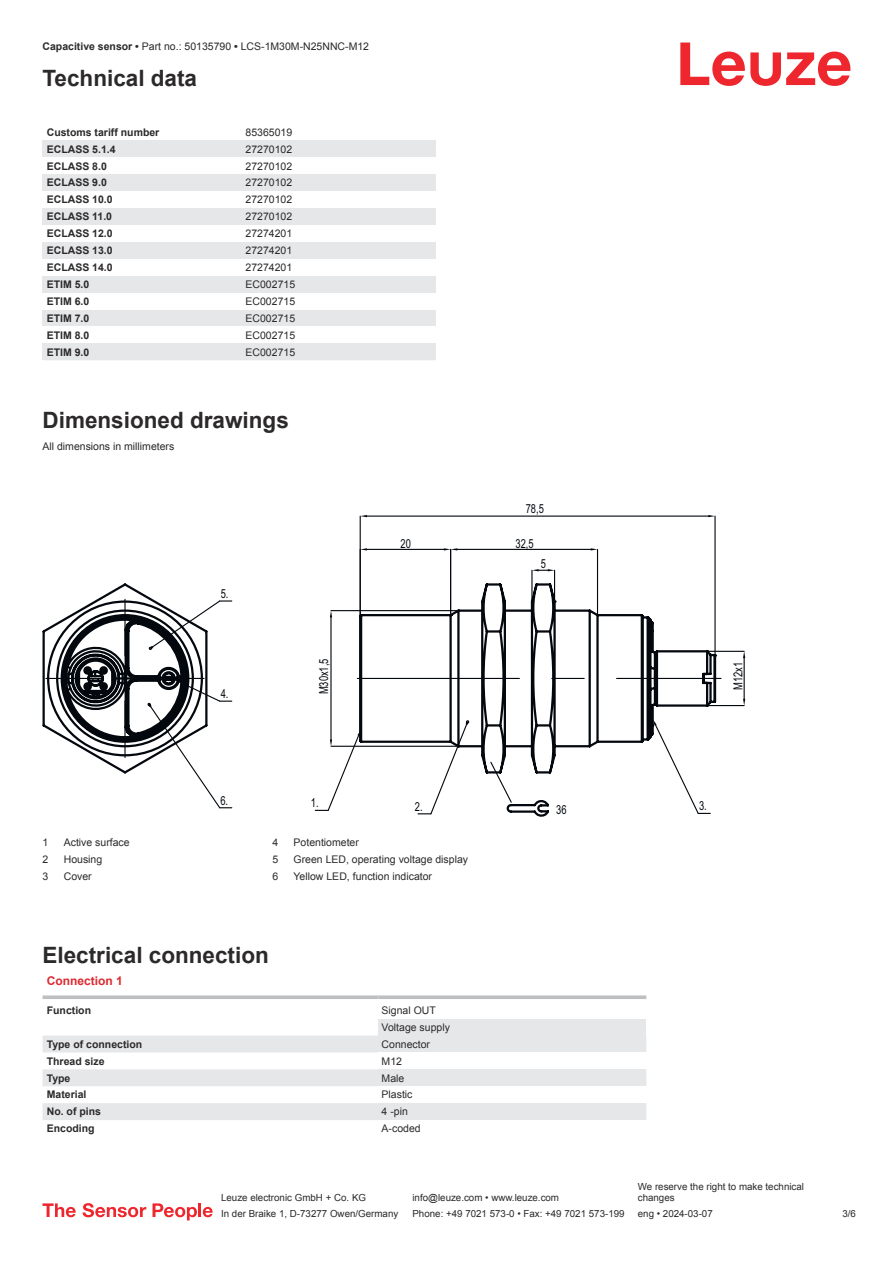
<style>
.page{position:relative;width:893px;height:1263px;background:#fff}
.page>*{position:absolute;margin:0;border:0;box-sizing:border-box;transform-origin:0 0}
.t1{font:700 22.5px "Arial";color:#2b292a}
.t2{font:12.45px "Arial";color:#03080e;scale:.75 1}
.t3{font:700 12px "Arial";color:#db2a30}
.t4{font:10.5px/17px "Arial";color:#2b292a}
.t5{font:700 10.5px "Arial";color:#2b292a}
.t6{font:9.75px/11.7px "Arial";color:#2b292a}
.s1{font-weight:700}
</style>
<div class="page">
<svg style="left:680px;top:43px;width:170px;height:43px"></svg>
<div style="left:43px;top:140px;width:199px;height:17px;background:#e6e7e9"></div>
<div style="left:242px;top:140px;width:194px;height:17px;background:#e6e7e9"></div>
<div style="left:43px;top:174px;width:199px;height:17px;background:#e6e7e9"></div>
<div style="left:242px;top:174px;width:194px;height:17px;background:#e6e7e9"></div>
<div style="left:43px;top:208px;width:199px;height:17px;background:#e6e7e9"></div>
<div style="left:242px;top:208px;width:194px;height:17px;background:#e6e7e9"></div>
<div style="left:43px;top:242px;width:199px;height:17px;background:#e6e7e9"></div>
<div style="left:242px;top:242px;width:194px;height:17px;background:#e6e7e9"></div>
<div style="left:43px;top:276px;width:199px;height:17px;background:#e6e7e9"></div>
<div style="left:242px;top:276px;width:194px;height:17px;background:#e6e7e9"></div>
<div style="left:43px;top:310px;width:199px;height:16px;background:#e6e7e9"></div>
<div style="left:242px;top:310px;width:194px;height:16px;background:#e6e7e9"></div>
<div style="left:43px;top:343px;width:199px;height:17px;background:#e6e7e9"></div>
<div style="left:242px;top:343px;width:194px;height:17px;background:#e6e7e9"></div>
<svg style="left:43px;top:1035px;width:335px;height:85px;fill:#e6e7e9"></svg>
<svg style="left:43px;top:995px;width:335px;height:4px"></svg>
<svg style="left:378px;top:995px;width:268px;height:4px"></svg>
<div style="left:378px;top:1019px;width:268px;height:16px;background:#e6e7e9"></div>
<div style="left:378px;top:1035px;width:268px;height:17px;background:#e6e7e9"></div>
<div style="left:378px;top:1069px;width:268px;height:17px;background:#e6e7e9"></div>
<div style="left:378px;top:1103px;width:268px;height:17px;background:#e6e7e9"></div>
<svg style="left:43px;top:1203px;width:33px;height:14px"></svg>
<svg style="left:83px;top:1203px;width:63px;height:14px"></svg>
<svg style="left:153px;top:1203px;width:44px;height:17px"></svg>
<hr style="left:198px;top:1203px;width:3px;height:14px;background:#ed272d">
<svg style="left:203px;top:1207px;width:10px;height:10px"></svg>
<svg style="left:357px;top:582px;width:360px;height:235px"></svg>
<hr style="left:367px;top:549px;width:77px;height:1px;background:#03080e">
<hr style="left:360px;top:516px;width:1px;height:100px;background:#03080e">
<hr style="left:714px;top:516px;width:2px;height:139px;background:#03080e">
<hr style="left:367px;top:515px;width:341px;height:2px;background:#03080e">
<svg style="left:360px;top:515px;width:7px;height:2px"></svg>
<svg style="left:708px;top:515px;width:7px;height:2px"></svg>
<hr style="left:450px;top:549px;width:1px;height:66px;background:#03080e">
<hr style="left:597px;top:549px;width:1px;height:66px;background:#03080e">
<hr style="left:457px;top:549px;width:134px;height:1px;background:#03080e">
<svg style="left:444px;top:548px;width:13px;height:2px"></svg>
<hr style="left:331px;top:610px;width:127px;height:1px;background:#03080e">
<hr style="left:331px;top:746px;width:127px;height:1px;background:#03080e">
<hr style="left:330px;top:617px;width:2px;height:122px;background:#03080e">
<svg style="left:330px;top:611px;width:2px;height:6px"></svg>
<hr style="left:707px;top:651px;width:37px;height:1px;background:#03080e">
<hr style="left:707px;top:705px;width:37px;height:1px;background:#03080e">
<hr style="left:744px;top:658px;width:1px;height:41px;background:#03080e">
<svg style="left:743px;top:651px;width:2px;height:7px"></svg>
<hr style="left:531px;top:570px;width:1px;height:31px;background:#03080e">
<hr style="left:554px;top:570px;width:1px;height:31px;background:#03080e">
<svg style="left:532px;top:569px;width:23px;height:2px"></svg>
<svg style="left:357px;top:678px;width:364px;height:1px"></svg>
<svg style="left:315px;top:729px;width:46px;height:83px"></svg>
<svg style="left:418px;top:720px;width:51px;height:95px"></svg>
<svg style="left:653px;top:719px;width:57px;height:96px"></svg>
<svg style="left:43px;top:583px;width:189px;height:226px"></svg>
<hr style="left:124px;top:599px;width:2px;height:57px;background:#03080e">
<hr style="left:46px;top:678px;width:56px;height:1px;background:#03080e">
<hr style="left:124px;top:701px;width:2px;height:56px;background:#03080e">
<hr style="left:148px;top:678px;width:56px;height:1px;background:#03080e">
<p class="t4" style="left:43px;top:39px;width:328px"><span class="s1">Capacitive sensor •</span> Part no.: 50135790 <span class="s1">•</span> LCS-1M30M-N25NNC-M12</p>
<h1 class="t1" style="left:43px;top:69px;width:156px">Technical data</h1>
<p class="t5" style="left:47px;top:128px;width:114px">Customs tariff number</p>
<p class="t4" style="left:246px;top:125px;width:48px">85365019</p>
<p class="t5" style="left:47px;top:145px;width:70px">ECLASS 5.1.4</p>
<p class="t4" style="left:246px;top:141px;width:48px">27270102</p>
<p class="t5" style="left:47px;top:162px;width:62px">ECLASS 8.0</p>
<p class="t4" style="left:246px;top:158px;width:48px">27270102</p>
<p class="t5" style="left:47px;top:179px;width:62px">ECLASS 9.0</p>
<p class="t4" style="left:246px;top:175px;width:48px">27270102</p>
<p class="t5" style="left:47px;top:195px;width:67px">ECLASS 10.0</p>
<p class="t4" style="left:246px;top:192px;width:48px">27270102</p>
<p class="t5" style="left:47px;top:212px;width:67px">ECLASS 11.0</p>
<p class="t4" style="left:246px;top:209px;width:48px">27270102</p>
<p class="t5" style="left:47px;top:229px;width:67px">ECLASS 12.0</p>
<p class="t4" style="left:246px;top:226px;width:48px">27274201</p>
<p class="t5" style="left:47px;top:246px;width:67px">ECLASS 13.0</p>
<p class="t4" style="left:246px;top:243px;width:48px">27274201</p>
<p class="t5" style="left:47px;top:263px;width:67px">ECLASS 14.0</p>
<p class="t4" style="left:246px;top:260px;width:48px">27274201</p>
<p class="t5" style="left:47px;top:280px;width:44px">ETIM 5.0</p>
<p class="t4" style="left:246px;top:277px;width:51px">EC002715</p>
<p class="t5" style="left:47px;top:297px;width:44px">ETIM 6.0</p>
<p class="t4" style="left:246px;top:294px;width:51px">EC002715</p>
<p class="t5" style="left:47px;top:314px;width:44px">ETIM 7.0</p>
<p class="t4" style="left:246px;top:311px;width:51px">EC002715</p>
<p class="t5" style="left:47px;top:331px;width:44px">ETIM 8.0</p>
<p class="t4" style="left:246px;top:327px;width:51px">EC002715</p>
<p class="t5" style="left:47px;top:348px;width:44px">ETIM 9.0</p>
<p class="t4" style="left:246px;top:344px;width:51px">EC002715</p>
<h1 class="t1" style="left:43px;top:411px;width:248px">Dimensioned drawings</h1>
<p class="t4" style="left:43px;top:439px;width:133px">All dimensions in millimeters</p>
<p class="t2" style="left:221px;top:589px;width:12px">5.</p>
<p class="t2" style="left:221px;top:689px;width:12px">4.</p>
<p class="t2" style="left:401px;top:539px;width:15px">20</p>
<p class="t2" style="left:526px;top:504px;width:26px">78,5</p>
<p class="t2" style="left:516px;top:539px;width:26px">32,5</p>
<p class="t2" style="left:541px;top:559px;width:8px">5</p>
<p class="t2" style="left:319px;top:694px;width:49px;rotate:-90deg">M30x1,5</p>
<p class="t2" style="left:733px;top:690px;width:39px;rotate:-90deg">M12x1</p>
<p class="t2" style="left:220px;top:796px;width:12px">6.</p>
<p class="t2" style="left:311px;top:798px;width:12px">1.</p>
<p class="t2" style="left:415px;top:802px;width:12px">2.</p>
<p class="t2" style="left:699px;top:801px;width:12px">3.</p>
<p class="t2" style="left:556px;top:805px;width:15px">36</p>
<p class="t4" style="left:43px;top:834px;width:7px">1</p>
<p class="t4" style="left:64px;top:834px;width:67px">Active surface</p>
<p class="t4" style="left:43px;top:851px;width:7px">2</p>
<p class="t4" style="left:64px;top:851px;width:40px">Housing</p>
<p class="t4" style="left:43px;top:868px;width:7px">3</p>
<p class="t4" style="left:64px;top:868px;width:30px">Cover</p>
<p class="t4" style="left:272px;top:834px;width:7px">4</p>
<p class="t4" style="left:294px;top:834px;width:67px">Potentiometer</p>
<p class="t4" style="left:272px;top:851px;width:7px">5</p>
<p class="t4" style="left:294px;top:851px;width:176px">Green LED, operating voltage display</p>
<p class="t4" style="left:272px;top:868px;width:7px">6</p>
<p class="t4" style="left:294px;top:868px;width:140px">Yellow LED, function indicator</p>
<h1 class="t1" style="left:43px;top:946px;width:228px">Electrical connection</h1>
<p class="t3" style="left:47px;top:975px;width:78px">Connection 1</p>
<p class="t5" style="left:47px;top:1006px;width:46px">Function</p>
<p class="t4" style="left:382px;top:1003px;width:70px">Signal OUT<br>Voltage supply</p>
<p class="t5" style="left:47px;top:1040px;width:97px">Type of connection</p>
<p class="t4" style="left:382px;top:1036px;width:50px">Connector</p>
<p class="t5" style="left:47px;top:1057px;width:59px">Thread size</p>
<p class="t4" style="left:382px;top:1053px;width:22px">M12</p>
<p class="t5" style="left:47px;top:1074px;width:25px">Type</p>
<p class="t4" style="left:382px;top:1070px;width:24px">Male</p>
<p class="t5" style="left:47px;top:1090px;width:41px">Material</p>
<p class="t4" style="left:382px;top:1087px;width:32px">Plastic</p>
<p class="t5" style="left:47px;top:1107px;width:56px">No. of pins</p>
<p class="t4" style="left:382px;top:1104px;width:28px">4 -pin</p>
<p class="t5" style="left:47px;top:1124px;width:49px">Encoding</p>
<p class="t4" style="left:382px;top:1121px;width:41px">A-coded</p>
<p class="t6" style="left:221px;top:1193px;width:146px">Leuze electronic GmbH + Co. KG</p>
<p class="t6" style="left:412px;top:1193px;width:148px">info@leuze.com • www.leuze.com</p>
<p class="t6" style="left:638px;top:1181px;width:168px">We reserve the right to make technical changes</p>
<p class="t6" style="left:221px;top:1209px;width:179px">In der Braike 1, D-73277 Owen/Germany</p>
<p class="t6" style="left:412px;top:1209px;width:214px">Phone: +49 7021 573-0 • Fax: +49 7021 573-199</p>
<p class="t6" style="left:638px;top:1209px;width:76px">eng • 2024-03-07</p>
<p class="t6" style="left:842px;top:1209px;width:15px">3 /6</p>
</div>
